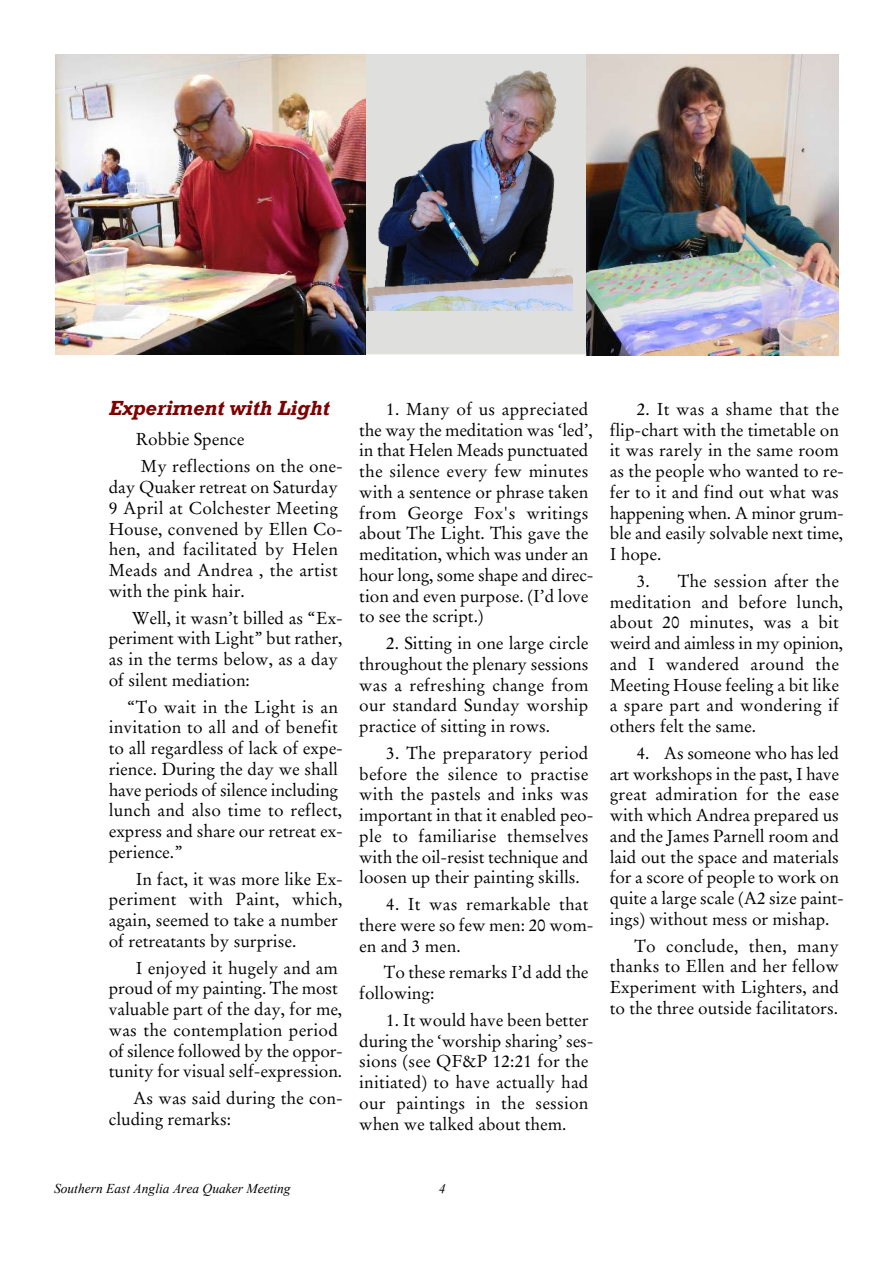
<style>
.page{position:relative;width:893px;height:1263px;background:#fff}
.page>*{position:absolute;margin:0;border:0;box-sizing:border-box;transform-origin:0 0}
.t1{font:italic 700 21px "Rockwell";color:#800000}
.t2{font:17.25px/20.7px "Stempel Garamond";color:#000}
.t3{font:italic 13.5px "Times New Roman";color:#000}
</style>
<div class="page">
<div style="left:343px;top:54px;width:292px;height:300px;background:#dfdfde"></div>
<img style="left:56px;top:54px;width:309px;height:300px">
<img style="left:587px;top:54px;width:252px;height:301px">
<img style="left:353px;top:54px;width:219px;height:257px">
<p class="t1" style="left:109px;top:400px;width:222px">Experiment with Light</p>
<p class="t2" style="left:141px;top:428px;width:204px;line-height:26.7px;text-indent:-5px">Robbie Spence<br>My reflections on the one-</p>
<p class="t2" style="left:109px;top:478px;width:236px">day Quaker retreat on Saturday<br>9 April at Colchester Meeting<br>House, convened by Ellen Co&shy;hen, and facilitated by Helen<br>Meads and Andrea , the artist with the pink hair.</p>
<p class="t2" style="left:109px;top:609px;width:236px;text-indent:24px">Well, it wasn’t billed as “Ex&shy;periment with Light” but rather, as in the terms below, as a day of silent mediation:</p>
<p class="t2" style="left:109px;top:698px;width:236px;text-indent:18px">“To wait in the Light is an invitation to all and of benefit to all regardless of lack of expe&shy;rience. During the day we shall have periods of silence including lunch and also time to reflect, express and share our retreat ex&shy;perience.”</p>
<p class="t2" style="left:109px;top:870px;width:236px;text-indent:27px">In fact, it was more like Ex&shy;periment with Paint, which, again, seemed to take a number of retreatants by surprise.</p>
<p class="t2" style="left:109px;top:959px;width:236px;text-indent:27px">I enjoyed it hugely and am proud of my painting. The most valuable part of the day, for me, was the contemplation period of silence followed by the oppor&shy;tunity for visual self-expression.</p>
<p class="t2" style="left:109px;top:1089px;width:236px;text-indent:24px">As was said during the con&shy;cluding remarks:</p>
<p class="t2" style="left:359px;top:400px;width:236px;text-indent:27px">1. Many of us appreciated the way the meditation was ‘led’, in that Helen Meads punctuated the silence every few minutes with a sentence or phrase taken from George Fox's writings about The Light. This gave the meditation, which was under an hour long, some shape and direc&shy;tion and even purpose. (I’d love to see the script.)</p>
<p class="t2" style="left:359px;top:634px;width:231px;text-align:justify;text-indent:27px">2. Sitting in one large circle throughout the plenary sessions was a refreshing change from our standard Sunday worship practice of sitting in rows.</p>
<p class="t2" style="left:359px;top:744px;width:236px;text-indent:27px">3. The preparatory period before the silence to practise with the pastels and inks was important in that it enabled peo&shy;ple to familiarise themselves with the oil-resist technique and loosen up their painting skills.</p>
<p class="t2" style="left:359px;top:895px;width:236px;text-indent:27px">4. It was remarkable that there were so few men: 20 wom&shy;en and 3 men.</p>
<p class="t2" style="left:359px;top:964px;width:231px;text-indent:25px">To these remarks I’d add the following:</p>
<p class="t2" style="left:359px;top:1011px;width:236px;text-indent:27px">1. It would have been better during the ‘worship sharing’ ses&shy;sions (see QF&amp;P 12:21 for the initiated) to have actually had our paintings in the session when we talked about them.</p>
<p class="t2" style="left:610px;top:400px;width:236px;text-indent:27px">2. It was a shame that the flip-chart with the timetable on it was rarely in the same room as the people who wanted to re&shy;fer to it and find out what was happening when. A minor grum&shy;ble and easily solvable next time,<br>I hope.</p>
<p class="t2" style="left:610px;top:572px;width:235px;text-indent:27px">3. The session after the meditation and before lunch, about 20 minutes, was a bit weird and aimless in my opinion, and I wandered around the<br>Meeting House feeling a bit like a spare part and wondering if others felt the same.</p>
<p class="t2" style="left:610px;top:744px;width:236px;text-indent:27px">4. As someone who has led art workshops in the past, I have great admiration for the ease with which Andrea prepared us and the James Parnell room and laid out the space and materials for a score of people to work on quite a large scale (A2 size paint&shy;ings) without mess or mishap.</p>
<p class="t2" style="left:610px;top:937px;width:231px;text-align:justify;text-indent:25px">To conclude, then, many thanks to Ellen and her fellow Experiment with Lighters, and to the three outside facilitators.</p>
<p class="t3" style="left:54px;top:1183px;width:238px">Southern East Anglia Area Quaker Meeting</p>
<p class="t3" style="left:439px;top:1183px;width:8px">4</p>
</div>
